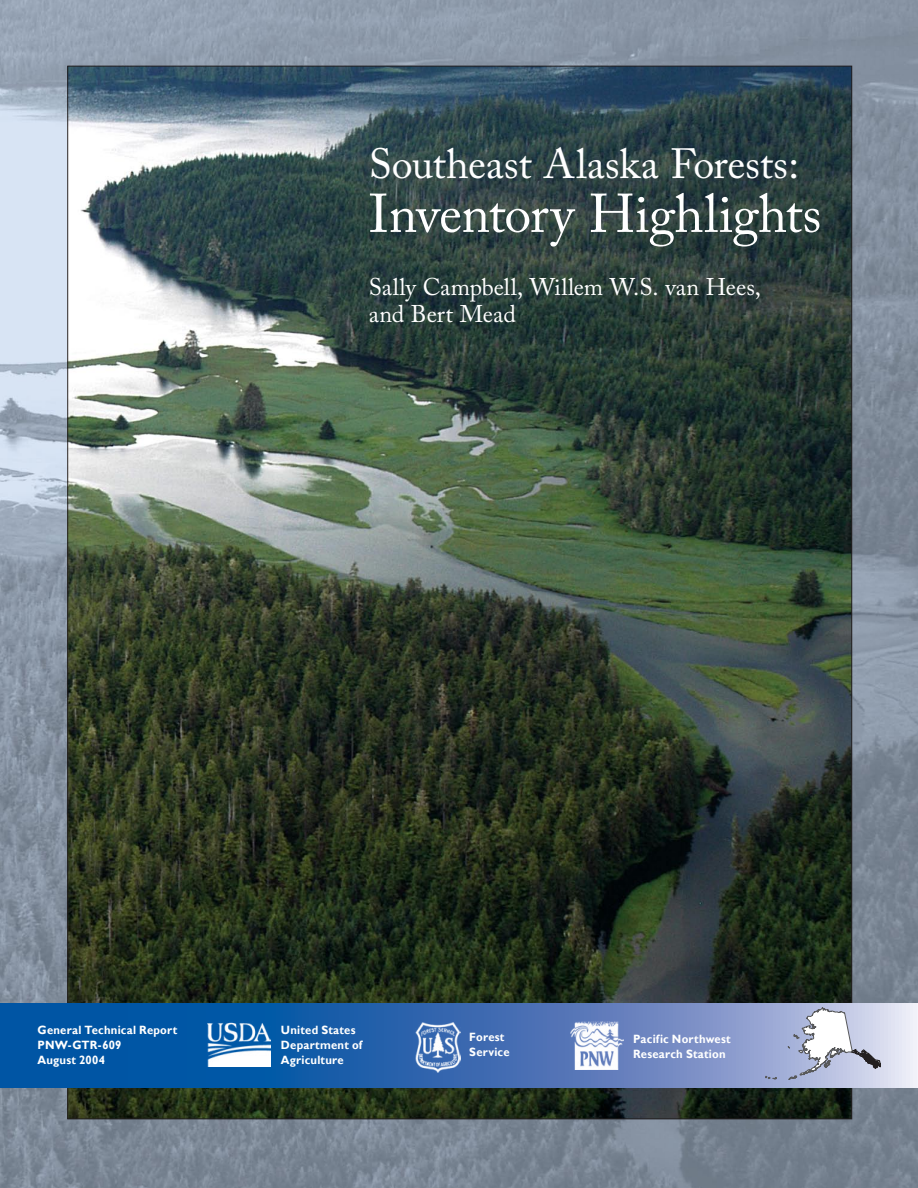
<style>
.page{position:relative;width:918px;height:1188px;background:#fff}
.page>*{position:absolute;margin:0;border:0;box-sizing:border-box;transform-origin:0 0}
.t1{font:54px "Adobe Caslon Pro";letter-spacing:-.01em;color:#fff}
.t2{font:42px "Adobe Caslon Pro";letter-spacing:-.005em;color:#fff}
.t3{font:24px/27px "Adobe Caslon Pro";color:#fff}
.t4{font:700 12px/15px "Gill Sans";letter-spacing:.02em;color:#fff;scale:.94 1}
</style>
<div class="page">
<img style="left:0;top:0;width:918px;height:1188px">
<img style="left:69px;top:68px;width:781px;height:1049px">
<svg style="left:0;top:1004px;width:918px;height:83px;background:#3d72b5"></svg>
<img style="left:207px;top:1021px;width:63px;height:45px">
<img style="left:415px;top:1022px;width:45px;height:51px">
<img style="left:570px;top:1021px;width:54px;height:48px">
<svg style="left:766px;top:1008px;width:115px;height:71px"></svg>
<h2 class="t2" style="left:369px;top:139px;width:432px">Southeast Alaska Forests:</h2>
<h1 class="t1" style="left:369px;top:182px;width:454px">Inventory Highlights</h1>
<h3 class="t3" style="left:369px;top:273px;width:394px">Sally Campbell, Willem W.S. van Hees, and Bert Mead</h3>
<p class="t4" style="left:38px;top:1023px;width:150px">General Technical Report<br>PNW-GTR-609<br>August 2004</p>
<p class="t4" style="left:281px;top:1022px;width:88px">United States<br>Department of<br>Agriculture</p>
<p class="t4" style="left:469px;top:1030px;width:44px">Forest<br>Service</p>
<p class="t4" style="left:633px;top:1031px;width:105px">Pacific Northwest<br>Research Station</p>
</div>
